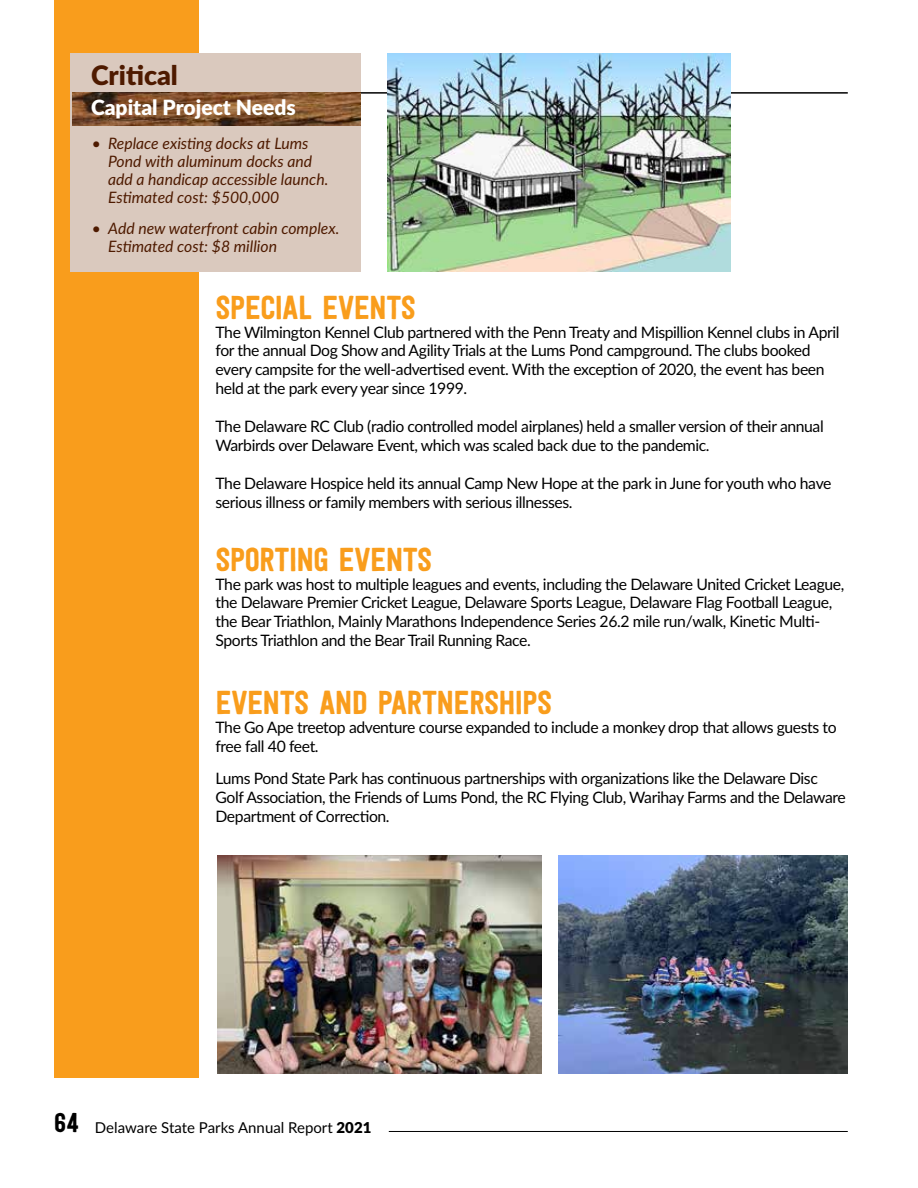
<style>
.page{position:relative;width:918px;height:1188px;background:#fff}
.page>*{position:absolute;margin:0;border:0;box-sizing:border-box;transform-origin:0 0}
.t1{font:33px "Festivo LC Basic";letter-spacing:-.025em;color:#f99d1c}
.t2{font:900 26.85px "Lato";color:#4e1a00}
.t3{font:900 21px "Lato";color:#fff}
.t4{font:15.75px/18.9px "Lato";letter-spacing:-.025em;color:#000}
.t5{font:italic 15.75px/18px "Lato";color:#4e1a00}
.t6{font:15px "Lato";color:#000}
.s1{font-family:"Festivo LC Basic";font-size:27px}
.s2{font-weight:900}
</style>
<div class="page">
<hr style="left:389px;top:1131px;width:459px;height:1px;background:#000">
<hr style="left:54px;top:92px;width:794px;height:2px;background:#000">
<div style="left:54px;top:0;width:145px;height:1078px;background:#f99d1c"></div>
<div style="left:70px;top:53px;width:291px;height:219px;background:#dac9be"></div>
<img style="left:72px;top:92px;width:289px;height:33px">
<img style="left:217px;top:855px;width:324px;height:219px">
<img style="left:559px;top:855px;width:289px;height:219px">
<img style="left:387px;top:53px;width:343px;height:219px">
<h2 class="t2" style="left:91px;top:55px;width:88px">Critical</h2>
<h3 class="t3" style="left:91px;top:92px;width:206px">Capital Project Needs</h3>
<p class="t5" style="left:108px;top:133px;width:222px;text-indent:-16px">• Replace existing docks at Lums<br>Pond with aluminum docks and add a handicap accessible launch.<br>Estimated cost: $500,000</p>
<p class="t5" style="left:108px;top:219px;width:233px;text-indent:-16px">• Add new waterfront cabin complex.<br>Estimated cost: $8 million</p>
<h1 class="t1" style="left:216px;top:287px;width:202px">SPECIAL EVENTS</h1>
<p class="t4" style="left:216px;top:322px;width:626px">The Wilmington Kennel Club partnered with the Penn Treaty and Mispillion Kennel clubs in April for the annual Dog Show and Agility Trials at the Lums Pond campground. The clubs booked every campsite for the well-advertised event. With the exception of 2020, the event has been held at the park every year since 1999.</p>
<p class="t4" style="left:216px;top:416px;width:610px">The Delaware RC Club (radio controlled model airplanes) held a smaller version of their annual<br>Warbirds over Delaware Event, which was scaled back due to the pandemic.</p>
<p class="t4" style="left:216px;top:473px;width:618px">The Delaware Hospice held its annual Camp New Hope at the park in June for youth who have serious illness or family members with serious illnesses.</p>
<h1 class="t1" style="left:216px;top:539px;width:218px">SPORTING EVENTS</h1>
<p class="t4" style="left:216px;top:574px;width:630px">The park was host to multiple leagues and events, including the Delaware United Cricket League, the Delaware Premier Cricket League, Delaware Sports League, Delaware Flag Football League, the Bear Triathlon, Mainly Marathons Independence Series 26.2 mile run/walk, Kinetic Multi-Sports Triathlon and the Bear Trail Running Race.</p>
<h1 class="t1" style="left:216px;top:682px;width:338px">EVENTS AND PARTNERSHIPS</h1>
<p class="t4" style="left:216px;top:717px;width:623px">The Go Ape treetop adventure course expanded to include a monkey drop that allows guests to free fall 40 feet.</p>
<p class="t4" style="left:216px;top:768px;width:632px">Lums Pond State Park has continuous partnerships with organizations like the Delaware Disc<br>Golf Association, the Friends of Lums Pond, the RC Flying Club, Warihay Farms and the Delaware<br>Department of Correction.</p>
<p class="t6" style="left:54px;top:1117px;width:319px"><span class="s1">64</span> Delaware State Parks Annual Report <span class="s2">2021</span></p>
</div>
